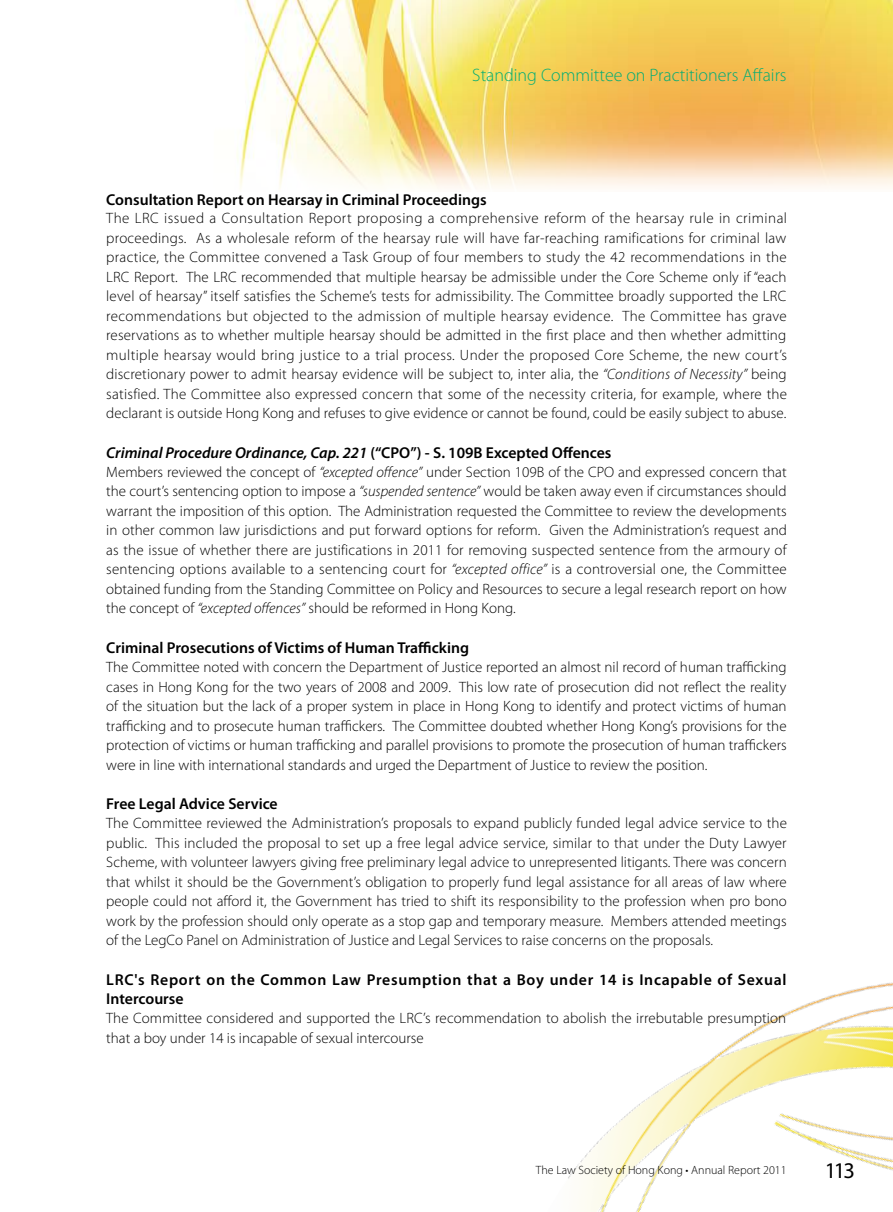
<style>
.page{position:relative;width:893px;height:1212px;background:#fff}
.page>*{position:absolute;margin:0;border:0;box-sizing:border-box;transform-origin:0 0}
.t1{font:22.5px "Myriad Pro";color:#000}
.t2{font:300 18px "Myriad Pro";color:#00ad75}
.t3{font:600 15.75px "Myriad Pro";color:#000}
.t4{font:600 15.75px/19.5px "Myriad Pro";letter-spacing:.045em;color:#000}
.t5{font:italic 600 15.75px "Myriad Pro";color:#000}
.t6{font:300 15px/19.5px "Myriad Pro";color:#000;text-align:justify}
.t7{font:300 12px "Myriad Pro";color:#000}
.s1{font-style:italic}
.s2{font-style:normal}
</style>
<div class="page">
<img style="left:568px;top:982px;width:325px;height:230px">
<img style="left:236px;top:0;width:657px;height:189px">
<p class="t2" style="left:472px;top:64px;width:316px">Standing Committee on Practitioners Affairs</p>
<p class="t3" style="left:106px;top:189px;width:382px">Consultation Report on Hearsay in Criminal Proceedings</p>
<p class="t6" style="left:106px;top:209px;width:682px">The LRC issued a Consultation Report proposing a comprehensive reform of the hearsay rule in criminal proceedings. As a wholesale reform of the hearsay rule will have far-reaching ramifications for criminal law practice, the Committee convened a Task Group of four members to study the 42 recommendations in the LRC Report. The LRC recommended that multiple hearsay be admissible under the Core Scheme only if “each level of hearsay” itself satisfies the Scheme’s tests for admissibility. The Committee broadly supported the LRC recommendations but objected to the admission of multiple hearsay evidence. The Committee has grave reservations as to whether multiple hearsay should be admitted in the first place and then whether admitting multiple hearsay would bring justice to a trial process. Under the proposed Core Scheme, the new court’s discretionary power to admit hearsay evidence will be subject to, inter alia, the <span class="s1">“Conditions of Necessity”</span> being satisfied. The Committee also expressed concern that some of the necessity criteria, for example, where the declarant is outside Hong Kong and refuses to give evidence or cannot be found, could be easily subject to abuse.</p>
<p class="t5" style="left:106px;top:443px;width:507px">Criminal Procedure Ordinance, Cap. 221 <span class="s2">(“CPO”) - S. 109B Excepted Offences</span></p>
<p class="t6" style="left:106px;top:462px;width:682px">Members reviewed the concept of <span class="s1">“excepted offence”</span> under Section 109B of the CPO and expressed concern that the court’s sentencing option to impose a <span class="s1">“suspended sentence”</span> would be taken away even if circumstances should warrant the imposition of this option. The Administration requested the Committee to review the developments in other common law jurisdictions and put forward options for reform. Given the Administration’s request and as the issue of whether there are justifications in 2011 for removing suspected sentence from the armoury of sentencing options available to a sentencing court for <span class="s1">“excepted office”</span> is a controversial one, the Committee obtained funding from the Standing Committee on Policy and Resources to secure a legal research report on how the concept of <span class="s1">“excepted offences”</span> should be reformed in Hong Kong.</p>
<p class="t3" style="left:106px;top:638px;width:364px">Criminal Prosecutions of Victims of Human Trafficking</p>
<p class="t6" style="left:106px;top:657px;width:682px">The Committee noted with concern the Department of Justice reported an almost nil record of human trafficking cases in Hong Kong for the two years of 2008 and 2009. This low rate of prosecution did not reflect the reality of the situation but the lack of a proper system in place in Hong Kong to identify and protect victims of human trafficking and to prosecute human traffickers. The Committee doubted whether Hong Kong’s provisions for the protection of victims or human trafficking and parallel provisions to promote the prosecution of human traffickers were in line with international standards and urged the Department of Justice to review the position.</p>
<p class="t3" style="left:106px;top:794px;width:173px">Free Legal Advice Service</p>
<p class="t6" style="left:106px;top:813px;width:682px">The Committee reviewed the Administration’s proposals to expand publicly funded legal advice service to the public. This included the proposal to set up a free legal advice service, similar to that under the Duty Lawyer Scheme, with volunteer lawyers giving free preliminary legal advice to unrepresented litigants. There was concern that whilst it should be the Government’s obligation to properly fund legal assistance for all areas of law where people could not afford it, the Government has tried to shift its responsibility to the profession when pro bono work by the profession should only operate as a stop gap and temporary measure. Members attended meetings of the LegCo Panel on Administration of Justice and Legal Services to raise concerns on the proposals.</p>
<p class="t4" style="left:106px;top:969px;width:682px">LRC's Report on the Common Law Presumption that a Boy under 14 is Incapable of Sexual<br>Intercourse</p>
<p class="t6" style="left:106px;top:1008px;width:681px">The Committee considered and supported the LRC’s recommendation to abolish the irrebutable presumption that a boy under 14 is incapable of sexual intercourse</p>
<p class="t7" style="left:536px;top:1163px;width:252px">The Law Society of Hong Kong • Annual Report 2011</p>
<h1 class="t1" style="left:825px;top:1156px;width:32px">113</h1>
</div>
